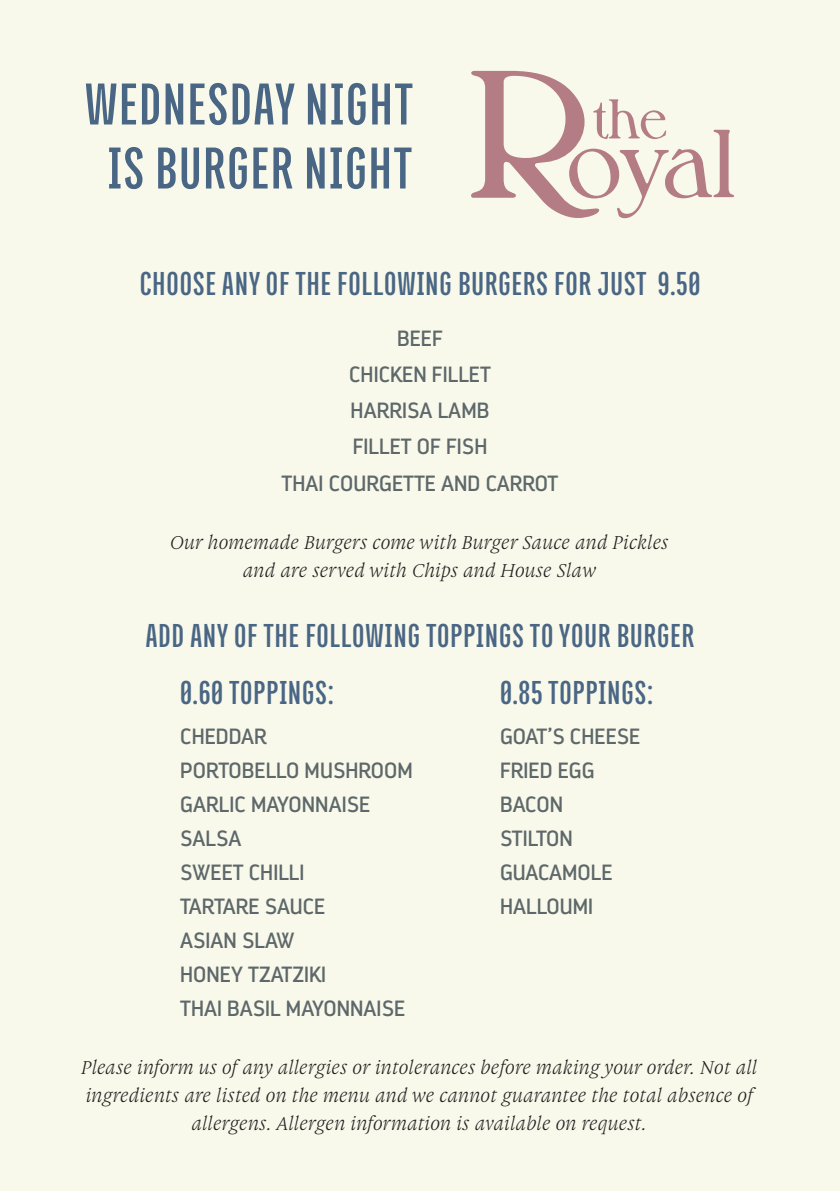
<style>
.page{position:relative;width:840px;height:1191px;background:#fff}
.page>*{position:absolute;margin:0;border:0;box-sizing:border-box;transform-origin:0 0}
.t1{font:700 64px/64px "Titular";letter-spacing:.03em;color:#4a6685;text-align:center}
.t2{font:700 36px "Titular";letter-spacing:.03em;color:#4a6685}
.t3{font:22px/34px "Darwin";letter-spacing:.005em;color:#5e686a}
.t4{font:italic 20px/28px "Gauthier FY";letter-spacing:.005em;color:#231f20;text-align:center}
</style>
<div class="page">
<div style="left:0;top:0;width:839px;height:1191px;background:#f8f9ea"></div>
<svg style="left:471px;top:71px;width:262px;height:147px"></svg>
<h1 class="t1" style="left:85px;top:71px;width:329px">WEDNESDAY NIGHT<br>IS BURGER NIGHT</h1>
<h2 class="t2" style="left:140px;top:265px;width:562px">CHOOSE ANY OF THE FOLLOWING BURGERS FOR JUST 9.50</h2>
<p class="t3" style="left:281px;top:320px;width:278px;line-height:36.2px;text-align:center">BEEF<br>CHICKEN FILLET<br>HARRISA LAMB<br>FILLET OF FISH<br>THAI COURGETTE AND CARROT</p>
<p class="t4" style="left:171px;top:528px;width:499px">Our homemade Burgers come with Burger Sauce and Pickles and are served with Chips and House Slaw</p>
<h2 class="t2" style="left:146px;top:617px;width:549px">ADD ANY OF THE FOLLOWING TOPPINGS TO YOUR BURGER</h2>
<h2 class="t2" style="left:180px;top:675px;width:155px">0.60 TOPPINGS:</h2>
<p class="t3" style="left:180px;top:719px;width:234px">CHEDDAR<br>PORTOBELLO MUSHROOM<br>GARLIC MAYONNAISE<br>SALSA<br>SWEET CHILLI<br>TARTARE SAUCE<br>ASIAN SLAW<br>HONEY TZATZIKI<br>THAI BASIL MAYONNAISE</p>
<h2 class="t2" style="left:499px;top:675px;width:154px">0.85 TOPPINGS:</h2>
<p class="t3" style="left:499px;top:719px;width:142px">GOAT’S CHEESE<br>FRIED EGG<br>BACON<br>STILTON<br>GUACAMOLE<br>HALLOUMI</p>
<p class="t4" style="left:82px;top:1053px;width:677px">Please inform us of any allergies or intolerances before making your order. Not all ingredients are listed on the menu and we cannot guarantee the total absence of allergens. Allergen information is available on request.</p>
</div>
